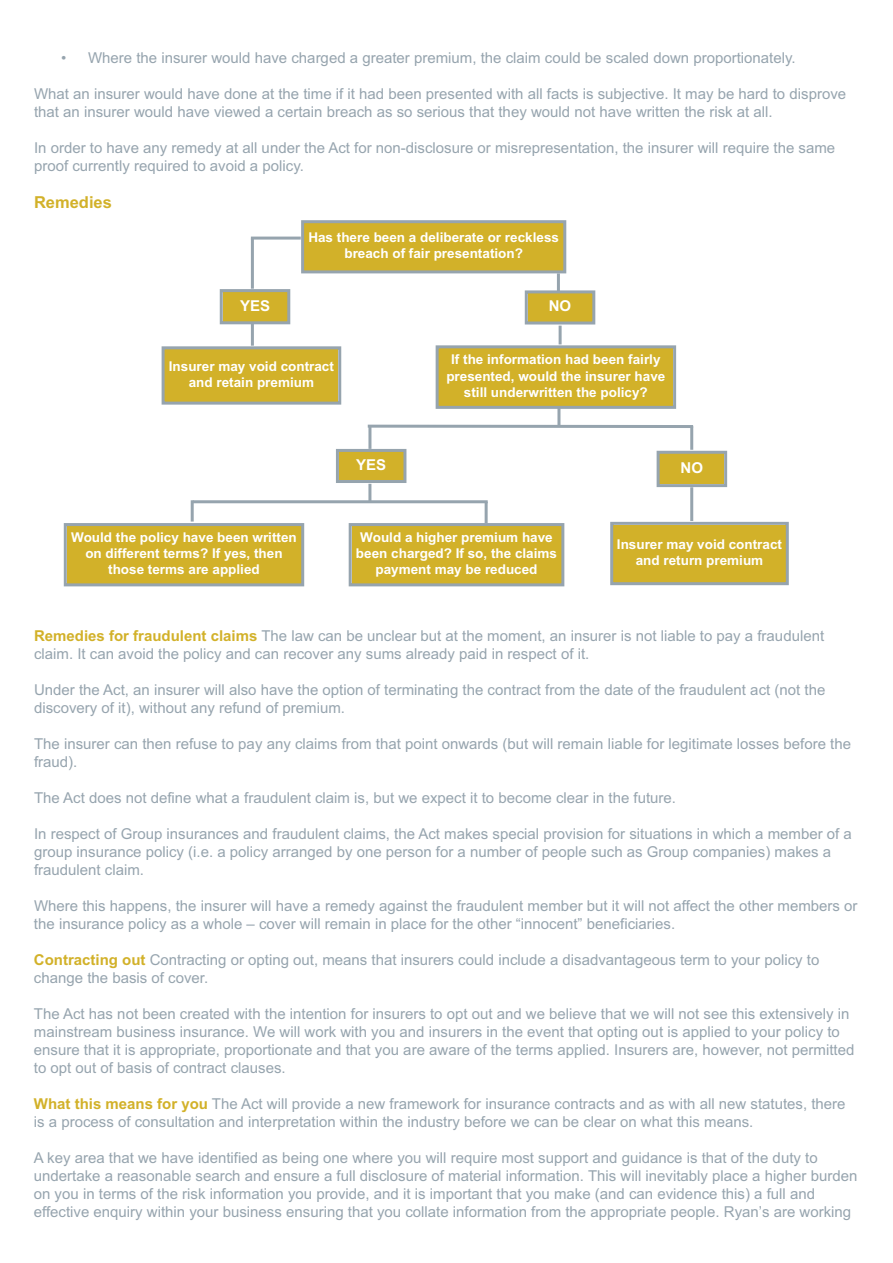
<style>
.page{position:relative;width:893px;height:1263px;background:#fff}
.page>*{position:absolute;margin:0;border:0;box-sizing:border-box;transform-origin:0 0}
.t1{font:700 16.5px "Arial";color:#d2b129}
.t2{font:15px/18px "Arial";color:#96a4ae}
.t3{font:700 15px "Arial";color:#fff}
.t4{font:700 13.5px/16.2px "Arial";color:#fff;text-align:center}
.s1{font-weight:700;color:#d2b129}
</style>
<div class="page">
<div style="left:304px;top:223px;width:259px;height:47px;background:#d2b129"></div>
<div style="left:301px;top:220px;width:265px;height:53px;border:3px solid #96a4ae"></div>
<div style="left:439px;top:348px;width:234px;height:58px;background:#d2b129"></div>
<div style="left:436px;top:345px;width:240px;height:64px;border:3px solid #96a4ae"></div>
<div style="left:223px;top:292px;width:64px;height:29px;background:#d2b129"></div>
<div style="left:220px;top:289px;width:70px;height:35px;border:3px solid #96a4ae"></div>
<div style="left:165px;top:349px;width:173px;height:53px;background:#d2b129"></div>
<div style="left:162px;top:346px;width:179px;height:59px;border:3px solid #96a4ae"></div>
<div style="left:67px;top:526px;width:234px;height:57px;background:#d2b129"></div>
<div style="left:64px;top:523px;width:240px;height:63px;border:3px solid #96a4ae"></div>
<div style="left:352px;top:526px;width:209px;height:57px;background:#d2b129"></div>
<div style="left:349px;top:523px;width:215px;height:63px;border:3px solid #96a4ae"></div>
<div style="left:613px;top:525px;width:173px;height:57px;background:#d2b129"></div>
<div style="left:610px;top:522px;width:179px;height:63px;border:3px solid #96a4ae"></div>
<div style="left:339px;top:452px;width:64px;height:28px;background:#d2b129"></div>
<div style="left:336px;top:449px;width:70px;height:34px;border:3px solid #96a4ae"></div>
<div style="left:528px;top:293px;width:64px;height:28px;background:#d2b129"></div>
<div style="left:525px;top:290px;width:70px;height:34px;border:3px solid #96a4ae"></div>
<div style="left:660px;top:454px;width:64px;height:30px;background:#d2b129"></div>
<div style="left:657px;top:451px;width:70px;height:36px;border:3px solid #96a4ae"></div>
<hr style="left:557px;top:273px;width:3px;height:19px;background:#96a4ae">
<hr style="left:559px;top:326px;width:3px;height:18px;background:#96a4ae">
<hr style="left:251px;top:237px;width:50px;height:3px;background:#96a4ae">
<hr style="left:251px;top:238px;width:3px;height:51px;background:#96a4ae">
<hr style="left:251px;top:323px;width:3px;height:23px;background:#96a4ae">
<hr style="left:368px;top:484px;width:3px;height:18px;background:#96a4ae">
<hr style="left:690px;top:487px;width:3px;height:34px;background:#96a4ae">
<hr style="left:557px;top:408px;width:3px;height:18px;background:#96a4ae">
<hr style="left:368px;top:425px;width:325px;height:3px;background:#96a4ae">
<hr style="left:690px;top:426px;width:3px;height:24px;background:#96a4ae">
<hr style="left:368px;top:425px;width:3px;height:24px;background:#96a4ae">
<hr style="left:193px;top:500px;width:295px;height:3px;background:#96a4ae">
<hr style="left:485px;top:502px;width:3px;height:21px;background:#96a4ae">
<hr style="left:191px;top:500px;width:3px;height:21px;background:#96a4ae">
<p class="t2" style="left:61px;top:49px;width:736px">• Where the insurer would have charged a greater premium, the claim could be scaled down proportionately.</p>
<p class="t2" style="left:34px;top:85px;width:814px">What an insurer would have done at the time if it had been presented with all facts is subjective. It may be hard to disprove that an insurer would have viewed a certain breach as so serious that they would not have written the risk at all.</p>
<p class="t2" style="left:34px;top:139px;width:803px">In order to have any remedy at all under the Act for non-disclosure or misrepresentation, the insurer will require the same proof currently required to avoid a policy.</p>
<p class="t1" style="left:34px;top:193px;width:79px">Remedies</p>
<p class="t3" style="left:240px;top:297px;width:32px">YES</p>
<p class="t4" style="left:308px;top:229px;width:252px">Has there been a deliberate or reckless breach of fair presentation?</p>
<p class="t3" style="left:549px;top:297px;width:24px">NO</p>
<p class="t4" style="left:169px;top:358px;width:167px">Insurer may void contract and retain premium</p>
<p class="t3" style="left:356px;top:456px;width:32px">YES</p>
<p class="t4" style="left:446px;top:352px;width:221px">If the information had been fairly presented, would the insurer have still underwritten the policy?</p>
<p class="t3" style="left:681px;top:459px;width:24px">NO</p>
<p class="t4" style="left:71px;top:529px;width:227px">Would the policy have been written on different terms? If yes, then those terms are applied</p>
<p class="t4" style="left:356px;top:529px;width:203px">Would a higher premium have been charged? If so, the claims payment may be reduced</p>
<p class="t4" style="left:617px;top:536px;width:167px">Insurer may void contract and return premium</p>
<p class="t2" style="left:34px;top:627px;width:792px"><span class="s1">Remedies for fraudulent claims</span> The law can be unclear but at the moment, an insurer is not liable to pay a fraudulent claim. It can avoid the policy and can recover any sums already paid in respect of it.</p>
<p class="t2" style="left:34px;top:681px;width:793px">Under the Act, an insurer will also have the option of terminating the contract from the date of the fraudulent act (not the discovery of it), without any refund of premium.</p>
<p class="t2" style="left:34px;top:735px;width:819px">The insurer can then refuse to pay any claims from that point onwards (but will remain liable for legitimate losses before the fraud).</p>
<p class="t2" style="left:34px;top:789px;width:644px">The Act does not define what a fraudulent claim is, but we expect it to become clear in the future.</p>
<p class="t2" style="left:34px;top:825px;width:819px">In respect of Group insurances and fraudulent claims, the Act makes special provision for situations in which a member of a group insurance policy (i.e. a policy arranged by one person for a number of people such as Group companies) makes a fraudulent claim.</p>
<p class="t2" style="left:34px;top:897px;width:825px">Where this happens, the insurer will have a remedy against the fraudulent member but it will not affect the other members or the insurance policy as a whole – cover will remain in place for the other “innocent” beneficiaries.</p>
<p class="t2" style="left:34px;top:951px;width:787px"><span class="s1">Contracting out</span> Contracting or opting out, means that insurers could include a disadvantageous term to your policy to change the basis of cover.</p>
<p class="t2" style="left:34px;top:1005px;width:822px">The Act has not been created with the intention for insurers to opt out and we believe that we will not see this extensively in mainstream business insurance. We will work with you and insurers in the event that opting out is applied to your policy to ensure that it is appropriate, proportionate and that you are aware of the terms applied. Insurers are, however, not permitted to opt out of basis of contract clauses.</p>
<p class="t2" style="left:34px;top:1095px;width:813px"><span class="s1">What this means for you</span> The Act will provide a new framework for insurance contracts and as with all new statutes, there is a process of consultation and interpretation within the industry before we can be clear on what this means.</p>
<p class="t2" style="left:34px;top:1149px;width:825px">A key area that we have identified as being one where you will require most support and guidance is that of the duty to undertake a reasonable search and ensure a full disclosure of material information. This will inevitably place a higher burden on you in terms of the risk information you provide, and it is important that you make (and can evidence this) a full and effective enquiry within your business ensuring that you collate information from the appropriate people. Ryan’s are working</p>
</div>
